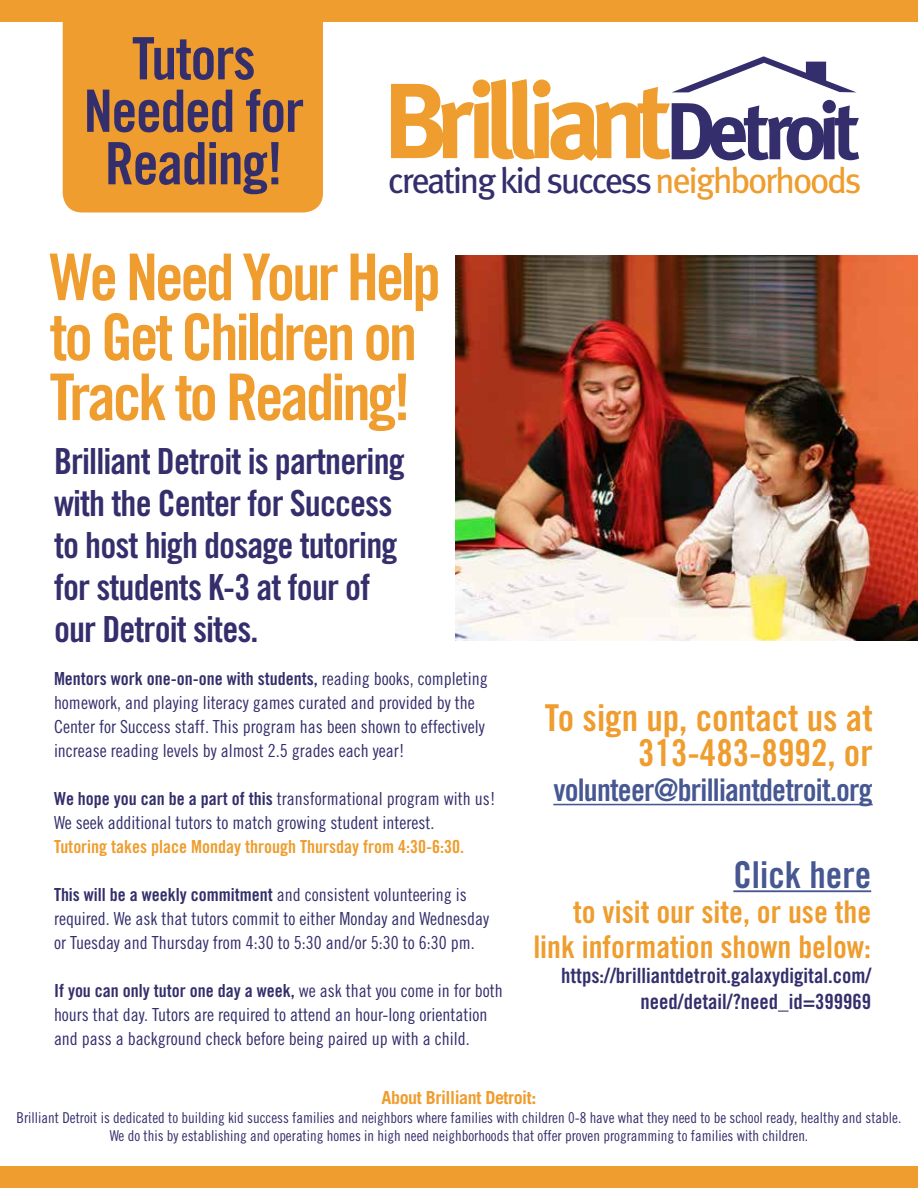
<style>
.page{position:relative;width:918px;height:1188px;background:#fff}
.page>*{position:absolute;margin:0;border:0;box-sizing:border-box;transform-origin:0 0}
.t1{font:700 106.8px "Meta";letter-spacing:-.1em;color:#ee9d2e}
.t2{font:64.5px/60px "Trade Gothic Bold Cond Twenty";letter-spacing:-.05em;color:#ee9d2e}
.t3{font:58.5px/52.5px "Trade Gothic Bold Cond Twenty";letter-spacing:-.025em;color:#342f6c;text-align:center}
.t4{font:37.05px/35.1px "Trade Gothic Bold Cond Twenty";color:#ee9d2e;text-align:right}
.t5{font:37.05px "Trade Gothic Bold Cond Twenty";color:#465792}
.t6{font:36px/42px "Trade Gothic Bold Cond Twenty";letter-spacing:-.025em;color:#342f6c}
.t7{font:36px "Meta";letter-spacing:-.065em;color:#342f6c}
.t8{font:31.2px/35.1px "Trade Gothic Bold Cond Twenty";color:#ee9d2e;text-align:right}
.t9{font:31.2px "Trade Gothic Bold Cond Twenty";letter-spacing:-.025em;color:#465792}
.t10{font:21px/25.5px "Trade Gothic Bold Cond Twenty";color:#342f6c;text-align:right}
.t11{font:18px/24px "Trade Gothic Cond Eighteen";color:#342f6c}
.t12{font:18px "Trade Gothic Bold Cond Twenty";color:#342f6c}
.t13{font:18px "Trade Gothic Bold Cond Twenty";color:#ee9d2e}
.t14{font:700 18px "Trade Gothic";letter-spacing:-.025em;color:#ee9d2e}
.t15{font:15px/18px "Trade Gothic Cond Eighteen";color:#342f6c;text-align:center}
.s1{font-size:80.7px;color:#342f6c}
.s2{color:#ee9d2e}
.s3{font-family:"Trade Gothic Cond Eighteen"}
.s4{font-family:"Trade Gothic Bold Cond Twenty"}
</style>
<div class="page">
<img style="left:456px;top:256px;width:462px;height:384px">
<svg style="left:673px;top:56px;width:183px;height:36px"></svg>
<hr style="left:553px;top:804px;width:320px;height:1px;background:#465792">
<div style="left:63px;top:22px;width:260px;height:191px;background:#ee9d2e"></div>
<hr style="left:733px;top:890px;width:138px;height:2px;background:#465792">
<div style="left:0;top:1167px;width:918px;height:21px;background:#ee9d2e"></div>
<div style="left:0;top:0;width:918px;height:22px;background:#ee9d2e"></div>
<h3 class="t3" style="left:84px;top:32px;width:222px">Tutors<br>Needed for<br>Reading!</h3>
<h1 class="t1" style="left:384px;top:58px;width:478px">Brilliant<span class="s1">Detroit</span></h1>
<h3 class="t7" style="left:388px;top:159px;width:475px">creating kid success <span class="s2">neighborhoods</span></h3>
<h2 class="t2" style="left:50px;top:247px;width:393px">We Need Your Help to Get Children on<br>Track to Reading!</h2>
<h3 class="t6" style="left:54px;top:440px;width:352px">Brilliant Detroit is partnering with the Center for Success to host high dosage tutoring for students K-3 at four of our Detroit sites.</h3>
<p class="t12" style="left:54px;top:668px;width:435px">Mentors work one-on-one with students, <span class="s3">reading books, completing</span></p>
<p class="t11" style="left:54px;top:691px;width:432px">homework, and playing literacy games curated and provided by the<br>Center for Success staff. This program has been shown to effectively increase reading levels by almost 2.5 grades each year!</p>
<p class="t11" style="left:54px;top:787px;width:443px"><span class="s4">We hope you can be a part of this</span> transformational program with us!<br>We seek additional tutors to match growing student interest.</p>
<p class="t13" style="left:54px;top:836px;width:412px">Tutoring takes place Monday through Thursday from 4:30-6:30.</p>
<p class="t12" style="left:54px;top:884px;width:414px">This will be a weekly commitment <span class="s3">and consistent volunteering is</span></p>
<p class="t11" style="left:54px;top:907px;width:437px">required. We ask that tutors commit to either Monday and Wednesday or Tuesday and Thursday from 4:30 to 5:30 and/or 5:30 to 6:30 pm.</p>
<p class="t12" style="left:54px;top:980px;width:450px">If you can only tutor one day a week, <span class="s3">we ask that you come in for both</span></p>
<p class="t11" style="left:54px;top:1003px;width:435px">hours that day. Tutors are required to attend an hour-long orientation and pass a background check before being paired up with a child.</p>
<h3 class="t4" style="left:545px;top:700px;width:329px">To sign up, contact us at<br>313-483-8992, or</h3>
<h3 class="t9" style="left:553px;top:771px;width:321px">volunteer@brilliantdetroit.org</h3>
<h3 class="t5" style="left:733px;top:852px;width:139px">Click here</h3>
<h3 class="t8" style="left:533px;top:894px;width:339px">to visit our site, or use the link information shown below:</h3>
<p class="t10" style="left:561px;top:963px;width:312px">https://brilliantdetroit.galaxydigital.com/ need/detail/?need_id=399969</p>
<p class="t14" style="left:382px;top:1087px;width:156px">About Brilliant Detroit:</p>
<p class="t15" style="left:17px;top:1109px;width:886px">Brilliant Detroit is dedicated to building kid success families and neighbors where families with children 0-8 have what they need to be school ready, healthy and stable.<br>We do this by establishing and operating homes in high need neighborhoods that offer proven programming to families with children.</p>
</div>
